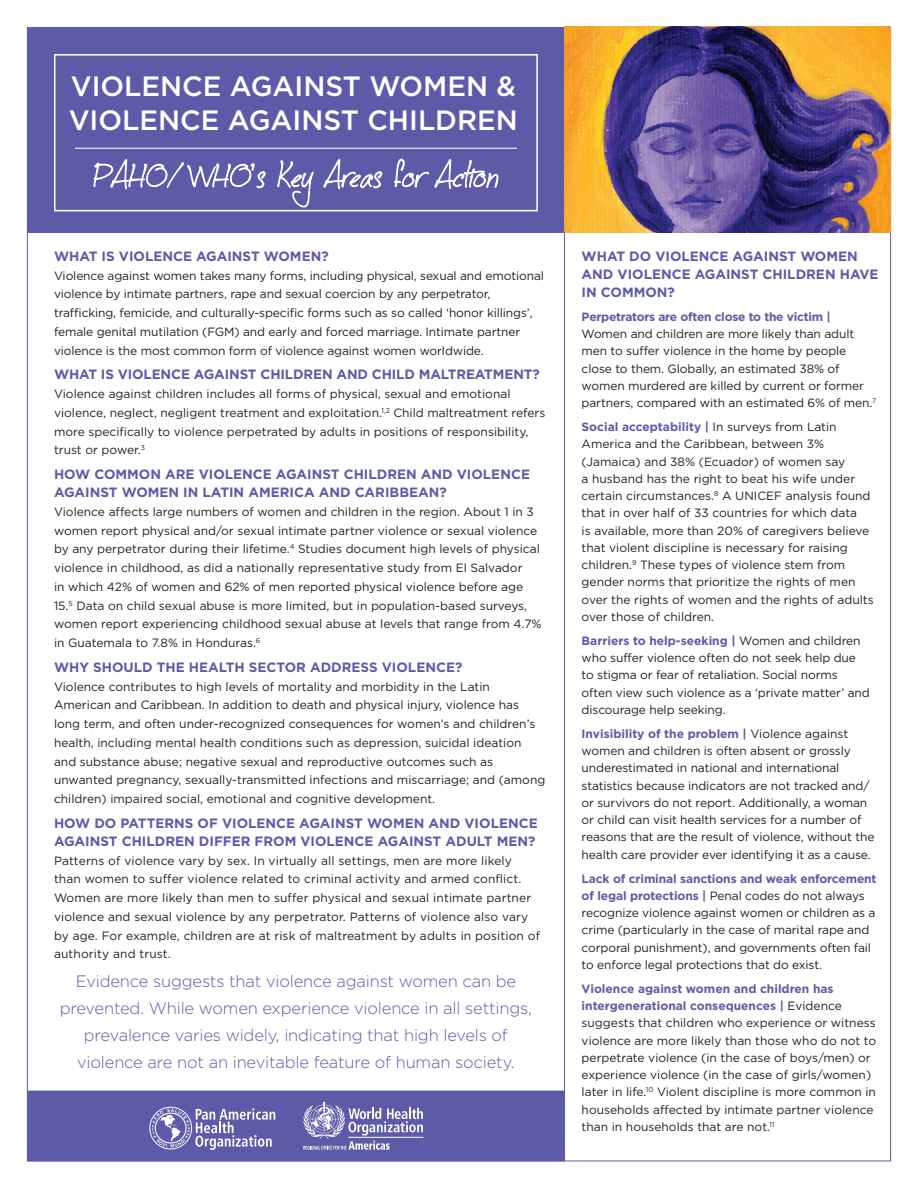
<style>
.page{position:relative;width:918px;height:1188px;background:#fff}
.page>*{position:absolute;margin:0;border:0;box-sizing:border-box;transform-origin:0 0}
.t1{font:500 27.9px "Gotham";color:#fff}
.Call_Out{font:300 16.5px/27px "Gotham";letter-spacing:-.01em;color:#5d5ba8;text-align:center}
.Head{font:700 13.5px/18px "Gotham";color:#5d5ba8}
.t2{font:12px/17.2px "Gotham";color:#231f20}
.s1{font-weight:700;color:#5d5ba8}
</style>
<div class="page">
<div style="left:27px;top:27px;width:538px;height:206px;background:#5d5ba8"></div>
<hr style="left:75px;top:148px;width:442px;height:1px;background:#fff">
<img style="left:565px;top:27px;width:326px;height:206px">
<div style="left:27px;top:1091px;width:538px;height:70px;background:#5d5ba8"></div>
<svg style="left:149px;top:1107px;width:126px;height:43px"></svg>
<svg style="left:303px;top:1102px;width:120px;height:48px"></svg>
<div style="left:54px;top:54px;width:484px;height:157px;border:2px solid #fff"></div>
<hr style="left:564px;top:233px;width:1px;height:928px;background:#5d5ba8">
<svg style="left:93px;top:158px;width:406px;height:50px"></svg>
<p class="t1" style="left:71px;top:70px;width:447px">VIOLENCE AGAINST WOMEN &amp;</p>
<p class="t1" style="left:69px;top:104px;width:451px">VIOLENCE AGAINST CHILDREN</p>
<p class="Head" style="left:54px;top:247px;width:276px">WHAT IS VIOLENCE AGAINST WOMEN?</p>
<p class="t2" style="left:54px;top:266px;width:492px;line-height:18.8px">Violence against women takes many forms, including physical, sexual and emotional violence by intimate partners, rape and sexual coercion by any perpetrator, trafficking, femicide, and culturally-specific forms such as so called ‘honor killings’, female genital mutilation (FGM) and early and forced marriage. Intimate partner violence is the most common form of violence against women worldwide.</p>
<p class="Head" style="left:54px;top:365px;width:487px">WHAT IS VIOLENCE AGAINST CHILDREN AND CHILD MALTREATMENT?</p>
<p class="t2" style="left:54px;top:384px;width:493px;line-height:18.8px">Violence against children includes all forms of physical, sexual and emotional violence, neglect, negligent treatment and exploitation.<sup>1,2</sup> Child maltreatment refers more specifically to violence perpetrated by adults in positions of responsibility, trust or power.<sup>3</sup></p>
<p class="Head" style="left:54px;top:465px;width:478px">HOW COMMON ARE VIOLENCE AGAINST CHILDREN AND VIOLENCE<br>AGAINST WOMEN IN LATIN AMERICA AND CARIBBEAN?</p>
<p class="t2" style="left:54px;top:502px;width:489px;line-height:18.8px">Violence affects large numbers of women and children in the region. About 1 in 3 women report physical and/or sexual intimate partner violence or sexual violence by any perpetrator during their lifetime.<sup>4</sup> Studies document high levels of physical violence in childhood, as did a nationally representative study from El Salvador<br>in which 42% of women and 62% of men reported physical violence before age 15.<sup>5</sup> Data on child sexual abuse is more limited, but in population-based surveys, women report experiencing childhood sexual abuse at levels that range from 4.7% in Guatemala to 7.8% in Honduras.<sup>6</sup></p>
<p class="Head" style="left:54px;top:658px;width:410px">WHY SHOULD THE HEALTH SECTOR ADDRESS VIOLENCE?</p>
<p class="t2" style="left:54px;top:677px;width:493px;line-height:18.8px">Violence contributes to high levels of mortality and morbidity in the Latin American and Caribbean. In addition to death and physical injury, violence has long term, and often under-recognized consequences for women’s and children’s health, including mental health conditions such as depression, suicidal ideation and substance abuse; negative sexual and reproductive outcomes such as unwanted pregnancy, sexually-transmitted infections and miscarriage; and (among children) impaired social, emotional and cognitive development.</p>
<p class="Head" style="left:54px;top:814px;width:485px">HOW DO PATTERNS OF VIOLENCE AGAINST WOMEN AND VIOLENCE<br>AGAINST CHILDREN DIFFER FROM VIOLENCE AGAINST ADULT MEN?</p>
<p class="t2" style="left:54px;top:851px;width:488px;line-height:18.8px">Patterns of violence vary by sex. In virtually all settings, men are more likely than women to suffer violence related to criminal activity and armed conflict.<br>Women are more likely than men to suffer physical and sexual intimate partner violence and sexual violence by any perpetrator. Patterns of violence also vary by age. For example, children are at risk of maltreatment by adults in position of authority and trust.</p>
<p class="Call_Out" style="left:60px;top:968px;width:474px">Evidence suggests that violence against women can be prevented. While women experience violence in all settings, prevalence varies widely, indicating that high levels of violence are not an inevitable feature of human society.</p>
<p class="Head" style="left:582px;top:247px;width:298px">WHAT DO VIOLENCE AGAINST WOMEN<br>AND VIOLENCE AGAINST CHILDREN HAVE<br>IN COMMON?</p>
<p class="t2" style="left:582px;top:308px;width:296px"><span class="s1">Perpetrators are often close to the victim | </span>Women and children are more likely than adult men to suffer violence in the home by people close to them. Globally, an estimated 38% of women murdered are killed by current or former partners, compared with an estimated 6% of men.<sup>7</sup></p>
<p class="t2" style="left:582px;top:418px;width:294px"><span class="s1">Social acceptability |</span> In surveys from Latin America and the Caribbean, between 3% (Jamaica) and 38% (Ecuador) of women say<br>a husband has the right to beat his wife under certain circumstances.<sup>8</sup> A UNICEF analysis found that in over half of 33 countries for which data<br>is available, more than 20% of caregivers believe that violent discipline is necessary for raising children.<sup>9</sup> These types of violence stem from gender norms that prioritize the rights of men over the rights of women and the rights of adults over those of children.</p>
<p class="t2" style="left:582px;top:632px;width:290px"><span class="s1">Barriers to help-seeking |</span> Women and children who suffer violence often do not seek help due to stigma or fear of retaliation. Social norms often view such violence as a ‘private matter’ and discourage help seeking.</p>
<p class="t2" style="left:582px;top:725px;width:294px"><span class="s1">Invisibility of the problem |</span> Violence against women and children is often absent or grossly underestimated in national and international statistics because indicators are not tracked and/ or survivors do not report. Additionally, a woman or child can visit health services for a number of reasons that are the result of violence, without the health care provider ever identifying it as a cause.</p>
<p class="t2" style="left:582px;top:870px;width:296px"><span class="s1">Lack of criminal sanctions and weak enforcement of legal protections |</span> Penal codes do not always recognize violence against women or children as a crime (particularly in the case of marital rape and corporal punishment), and governments often fail to enforce legal protections that do exist.</p>
<p class="t2" style="left:582px;top:980px;width:296px"><span class="s1">Violence against women and children has intergenerational consequences |</span> Evidence suggests that children who experience or witness violence are more likely than those who do not to perpetrate violence (in the case of boys/men) or experience violence (in the case of girls/women) later in life.<sup>10</sup> Violent discipline is more common in households affected by intimate partner violence than in households that are not.<sup>11</sup></p>
</div>
